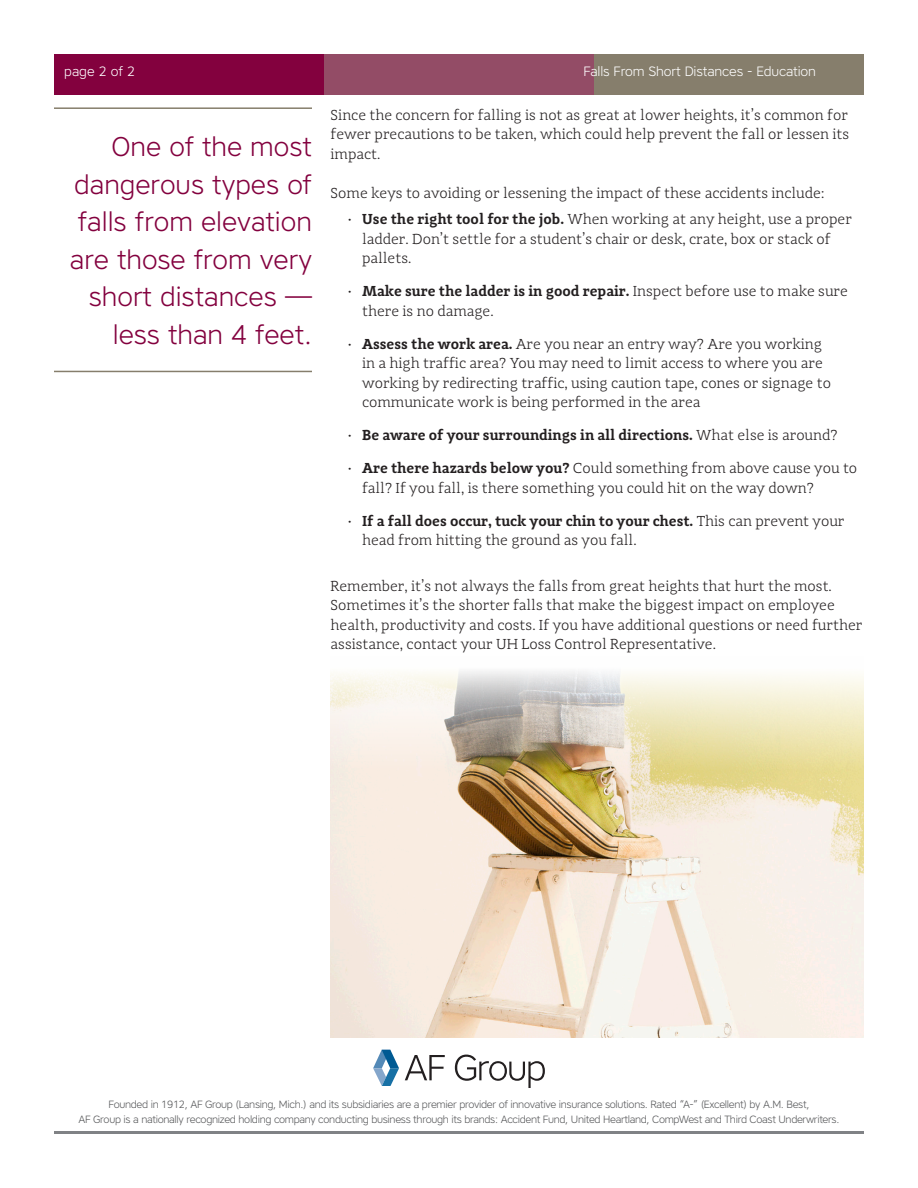
<style>
.page{position:relative;width:918px;height:1188px;background:#fff}
.page>*{position:absolute;margin:0;border:0;box-sizing:border-box;transform-origin:0 0}
.Pull_Quote{font:300 27px/37.5px "Core Sans A";color:#83013e;text-align:right}
.p__paragraphs{font:300 15px/19.5px "Adagio Slab";color:#231f20}
.t1{font:600 15px "Adagio Slab";color:#231f20}
.Page_Count_Heading{font:300 13.5px "Core Sans A";letter-spacing:-.01em;color:#fff}
.t2{font:300 10.5px/15px "Core Sans A";letter-spacing:-.03em;color:#57585a;text-align:center}
.s1{font-weight:600}
.s2{font-weight:300}
</style>
<div class="page">
<svg style="left:405px;top:1055px;width:40px;height:25px"></svg>
<svg style="left:455px;top:1055px;width:90px;height:33px"></svg>
<svg style="left:373px;top:1050px;width:26px;height:36px"></svg>
<hr style="left:54px;top:1131px;width:810px;height:3px;background:#808285">
<div style="left:54px;top:54px;width:270px;height:40px;background:#83013e"></div>
<div style="left:324px;top:54px;width:270px;height:40px;background:#934c66"></div>
<div style="left:594px;top:54px;width:270px;height:40px;background:#867e6c"></div>
<img style="left:330px;top:671px;width:534px;height:366px">
<hr style="left:54px;top:107px;width:258px;height:2px;background:#867e6c">
<hr style="left:54px;top:371px;width:258px;height:1px;background:#867e6c">
<p class="Page_Count_Heading" style="left:64px;top:62px;width:72px">page 2 of 2</p>
<p class="Page_Count_Heading" style="left:584px;top:63px;width:234px">Falls From Short Distances - Education</p>
<p class="p__paragraphs" style="left:331px;top:105px;width:520px;text-align:justify">Since the concern for falling is not as great at lower heights, it’s common for fewer precautions to be taken, which could help prevent the fall or lessen its impact.</p>
<p class="p__paragraphs" style="left:331px;top:183px;width:495px">Some keys to avoiding or lessening the impact of these accidents include:</p>
<p class="p__paragraphs" style="left:362px;top:210px;width:491px;text-indent:-14px">• <span class="s1">Use the right tool for the job.</span> When working at any height, use a proper ladder. Don’t settle for a student’s chair or desk, crate, box or stack of pallets.</p>
<p class="p__paragraphs" style="left:362px;top:282px;width:487px;text-indent:-14px">• <span class="s1">Make sure the ladder is in good repair.</span> Inspect before use to make sure there is no damage.</p>
<p class="p__paragraphs" style="left:362px;top:334px;width:470px;text-indent:-14px">• <span class="s1">Assess the work area.</span> Are you near an entry way? Are you working in a high traffic area? You may need to limit access to where you are working by redirecting traffic, using caution tape, cones or signage to communicate work is being performed in the area</p>
<p class="t1" style="left:349px;top:425px;width:491px"><span class="s2">•</span> Be aware of your surroundings in all directions. <span class="s2">What else is around?</span></p>
<p class="p__paragraphs" style="left:362px;top:459px;width:497px;text-indent:-14px">• <span class="s1">Are there hazards below you?</span> Could something from above cause you to fall? If you fall, is there something you could hit on the way down?</p>
<p class="p__paragraphs" style="left:362px;top:511px;width:484px;text-indent:-14px">• <span class="s1">If a fall does occur, tuck your chin to your chest.</span> This can prevent your head from hitting the ground as you fall.</p>
<p class="p__paragraphs" style="left:331px;top:576px;width:533px">Remember, it’s not always the falls from great heights that hurt the most.<br>Sometimes it’s the shorter falls that make the biggest impact on employee health, productivity and costs. If you have additional questions or need further assistance, contact your UH Loss Control Representative.</p>
<p class="Pull_Quote" style="left:70px;top:127px;width:244px">One of the most dangerous types of falls from elevation are those from very short distances — less than 4 feet.</p>
<p class="t2" style="left:79px;top:1097px;width:762px">Founded in 1912, AF Group (Lansing, Mich.) and its subsidiaries are a premier provider of innovative insurance solutions. Rated “A-” (Excellent) by A.M. Best,<br>AF Group is a nationally recognized holding company conducting business through its brands: Accident Fund, United Heartland, CompWest and Third Coast Underwriters.</p>
</div>
